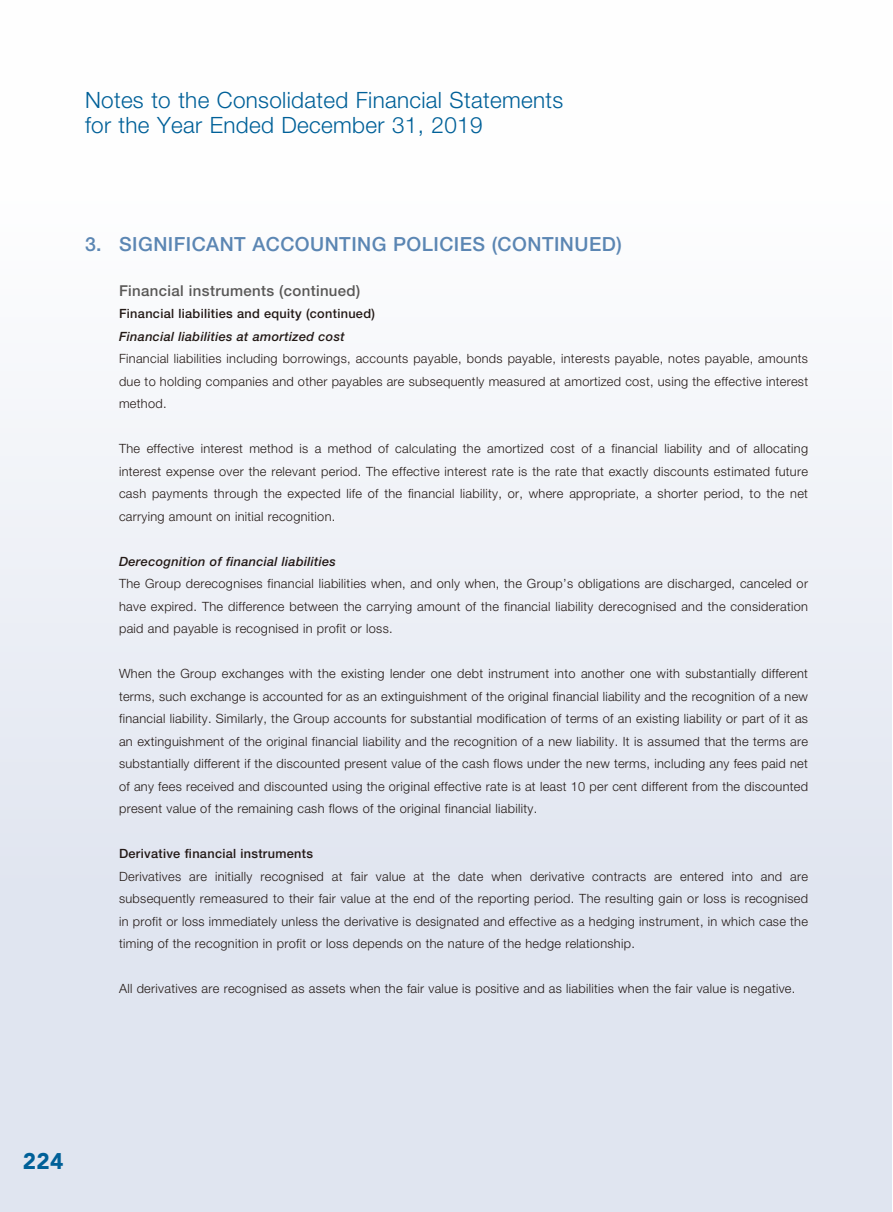
<style>
.page{position:relative;width:893px;height:1212px;background:#fff}
.page>*{position:absolute;margin:0;border:0;box-sizing:border-box;transform-origin:0 0}
.t1{font:300 22.5px/25.5px "Helvetica Neue";letter-spacing:.015em;color:#006098}
.t2{font:900 22.5px "Avenir";color:#006098}
.t3{font:500 19.5px "Helvetica Neue";letter-spacing:.025em;color:#5b86b3}
.t4{font:500 15px "Helvetica Neue";letter-spacing:.025em;color:#595857}
.t5{font:300 12.75px/22.5px "Helvetica Neue";letter-spacing:.025em;color:#231916;text-align:justify}
.t6{font:500 12.75px "Helvetica Neue";letter-spacing:.025em;color:#231916}
.t7{font:italic 500 12.75px "Helvetica Neue";letter-spacing:.025em;color:#231916}
</style>
<div class="page">
<div style="left:0;top:0;width:892px;height:1212px;background:linear-gradient(to bottom,#fff,#dae0ed)"></div>
<h1 class="t1" style="left:85px;top:86px;width:480px">Notes to the Consolidated Financial Statements for the Year Ended December 31, 2019</h1>
<h2 class="t3" style="left:85px;top:232px;width:538px">3. SIGNIFICANT ACCOUNTING POLICIES (CONTINUED)</h2>
<p class="t4" style="left:119px;top:281px;width:243px">Financial instruments (continued)</p>
<p class="t6" style="left:119px;top:306px;width:257px">Financial liabilities and equity (continued)</p>
<p class="t7" style="left:119px;top:328px;width:227px">Financial liabilities at amortized cost</p>
<p class="t5" style="left:119px;top:347px;width:691px">Financial liabilities including borrowings, accounts payable, bonds payable, interests payable, notes payable, amounts due to holding companies and other payables are subsequently measured at amortized cost, using the effective interest method.</p>
<p class="t5" style="left:119px;top:437px;width:690px">The effective interest method is a method of calculating the amortized cost of a financial liability and of allocating interest expense over the relevant period. The effective interest rate is the rate that exactly discounts estimated future cash payments through the expected life of the financial liability, or, where appropriate, a shorter period, to the net carrying amount on initial recognition.</p>
<p class="t7" style="left:119px;top:554px;width:218px">Derecognition of financial liabilities</p>
<p class="t5" style="left:119px;top:572px;width:690px">The Group derecognises financial liabilities when, and only when, the Group’s obligations are discharged, canceled or have expired. The difference between the carrying amount of the financial liability derecognised and the consideration paid and payable is recognised in profit or loss.</p>
<p class="t5" style="left:119px;top:662px;width:691px">When the Group exchanges with the existing lender one debt instrument into another one with substantially different terms, such exchange is accounted for as an extinguishment of the original financial liability and the recognition of a new financial liability. Similarly, the Group accounts for substantial modification of terms of an existing liability or part of it as an extinguishment of the original financial liability and the recognition of a new liability. It is assumed that the terms are substantially different if the discounted present value of the cash flows under the new terms, including any fees paid net of any fees received and discounted using the original effective rate is at least 10 per cent different from the discounted present value of the remaining cash flows of the original financial liability.</p>
<p class="t6" style="left:119px;top:846px;width:195px">Derivative financial instruments</p>
<p class="t5" style="left:119px;top:865px;width:691px">Derivatives are initially recognised at fair value at the date when derivative contracts are entered into and are subsequently remeasured to their fair value at the end of the reporting period. The resulting gain or loss is recognised in profit or loss immediately unless the derivative is designated and effective as a hedging instrument, in which case the timing of the recognition in profit or loss depends on the nature of the hedge relationship.</p>
<p class="t5" style="left:119px;top:977px;width:678px">All derivatives are recognised as assets when the fair value is positive and as liabilities when the fair value is negative.</p>
<h1 class="t2" style="left:23px;top:1147px;width:42px">224</h1>
</div>
